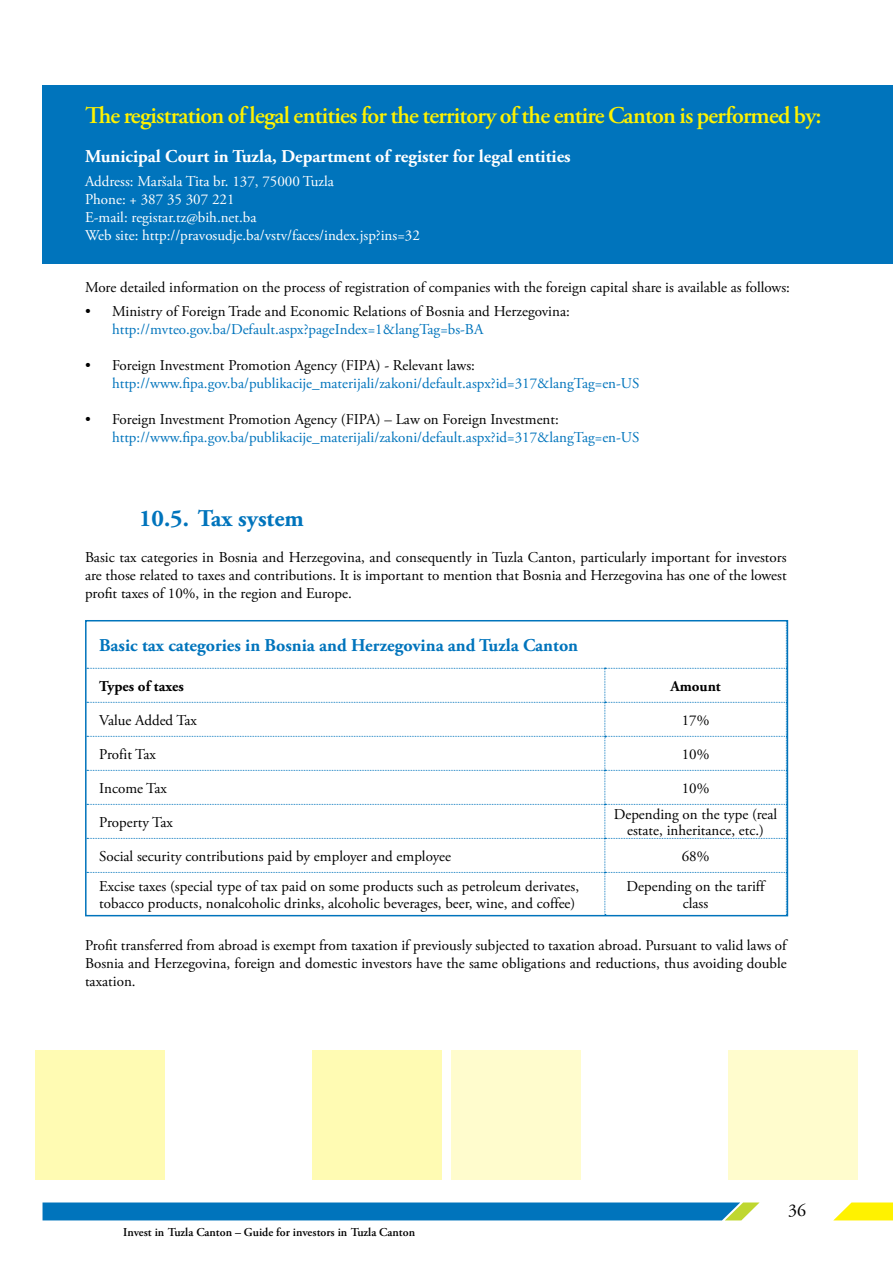
<style>
.page{position:relative;width:893px;height:1263px;background:#fff}
.page>*{position:absolute;margin:0;border:0;box-sizing:border-box;transform-origin:0 0}
.t1{font:600 24px "Adobe Garamond Pro";letter-spacing:-.03em;color:#fff200}
.t2{font:700 24px "Adobe Garamond Pro";color:#0074bc}
.t3{font:700 18px "Adobe Garamond Pro";color:#fff}
.t4{font:700 18px "Adobe Garamond Pro";color:#0074bc}
.t5{font:18px "Adobe Garamond Pro";color:#000}
.t6{font:15px/18px "Adobe Garamond Pro";color:#000;text-align:center}
.t7{font:15px "Adobe Garamond Pro";color:#0074bc}
.t8{font:15px/18px "Adobe Garamond Pro";color:#fff}
.t9{font:700 15px "Adobe Garamond Pro";color:#000}
.t10{font:600 12px "Adobe Garamond Pro";color:#000}
</style>
<div class="page">
<svg style="left:834px;top:1202px;width:59px;height:18px"></svg>
<svg style="left:43px;top:1202px;width:717px;height:18px;background:#0f7cbb"></svg>
<svg style="left:85px;top:620px;width:704px;height:297px"></svg>
<div style="left:43px;top:85px;width:850px;height:179px;background:#0074bc"></div>
<div style="left:35px;top:1050px;width:130px;height:130px;background:#fffbb3"></div>
<div style="left:312px;top:1050px;width:130px;height:130px;background:#fffbb3"></div>
<div style="left:451px;top:1050px;width:130px;height:130px;background:#fffccd"></div>
<div style="left:728px;top:1050px;width:130px;height:130px;background:#fffccd"></div>
<h1 class="t1" style="left:85px;top:101px;width:738px">The registration of legal entities for the territory of the entire Canton is performed by:</h1>
<p class="t3" style="left:85px;top:146px;width:487px">Municipal Court in Tuzla, Department of register for legal entities</p>
<p class="t8" style="left:85px;top:173px;width:336px">Address: Maršala Tita br. 137, 75000 Tuzla<br>Phone: + 387 35 307 221<br>E-mail: registar.tz@bih.net.ba<br>Web site: http://pravosudje.ba/vstv/faces/index.jsp?ins=32</p>
<p class="t6" style="left:85px;top:278px;width:706px">More detailed information on the process of registration of companies with the foreign capital share is available as follows:</p>
<p class="t6" style="left:85px;top:302px;width:486px">• Ministry of Foreign Trade and Economic Relations of Bosnia and Herzegovina:</p>
<p class="t7" style="left:112px;top:320px;width:373px">http://mvteo.gov.ba/Default.aspx?pageIndex=1&amp;langTag=bs-BA</p>
<p class="t6" style="left:85px;top:356px;width:391px">• Foreign Investment Promotion Agency (FIPA) - Relevant laws:</p>
<p class="t7" style="left:112px;top:374px;width:529px">http://www.fipa.gov.ba/publikacije_materijali/zakoni/default.aspx?id=317&amp;langTag=en-US</p>
<p class="t6" style="left:85px;top:410px;width:475px">• Foreign Investment Promotion Agency (FIPA) – Law on Foreign Investment:</p>
<p class="t7" style="left:112px;top:428px;width:529px">http://www.fipa.gov.ba/publikacije_materijali/zakoni/default.aspx?id=317&amp;langTag=en-US</p>
<h1 class="t2" style="left:139px;top:504px;width:166px">10.5. Tax system</h1>
<p class="t6" style="left:85px;top:548px;width:703px;text-align:justify">Basic tax categories in Bosnia and Herzegovina, and consequently in Tuzla Canton, particularly important for investors are those related to taxes and contributions. It is important to mention that Bosnia and Herzegovina has one of the lowest profit taxes of 10%, in the region and Europe.</p>
<p class="t4" style="left:99px;top:635px;width:480px">Basic tax categories in Bosnia and Herzegovina and Tuzla Canton</p>
<p class="t9" style="left:99px;top:677px;width:86px">Types of taxes</p>
<p class="t9" style="left:670px;top:677px;width:52px">Amount</p>
<p class="t6" style="left:99px;top:711px;width:99px">Value Added Tax</p>
<p class="t6" style="left:682px;top:711px;width:29px">17%</p>
<p class="t6" style="left:99px;top:745px;width:58px">Profit Tax</p>
<p class="t6" style="left:682px;top:745px;width:29px">10%</p>
<p class="t6" style="left:99px;top:779px;width:69px">Income Tax</p>
<p class="t6" style="left:682px;top:779px;width:29px">10%</p>
<p class="t6" style="left:99px;top:813px;width:75px">Property Tax</p>
<p class="t6" style="left:614px;top:806px;width:165px;line-height:16.5px">Depending on the type (real estate, inheritance, etc.)</p>
<p class="t6" style="left:99px;top:848px;width:353px">Social security contributions paid by employer and employee</p>
<p class="t6" style="left:682px;top:848px;width:29px">68%</p>
<p class="t6" style="left:99px;top:878px;width:481px;line-height:16.5px;text-align:left">Excise taxes (special type of tax paid on some products such as petroleum derivates, tobacco products, nonalcoholic drinks, alcoholic beverages, beer, wine, and coffee)</p>
<p class="t6" style="left:627px;top:878px;width:139px;line-height:16.5px">Depending on the tariff class</p>
<p class="t6" style="left:85px;top:936px;width:703px;text-align:justify">Profit transferred from abroad is exempt from taxation if previously subjected to taxation abroad. Pursuant to valid laws of Bosnia and Herzegovina, foreign and domestic investors have the same obligations and reductions, thus avoiding double taxation.</p>
<p class="t10" style="left:123px;top:1225px;width:293px">Invest in Tuzla Canton – Guide for investors in Tuzla Canton</p>
<p class="t5" style="left:788px;top:1199px;width:19px">36</p>
</div>
